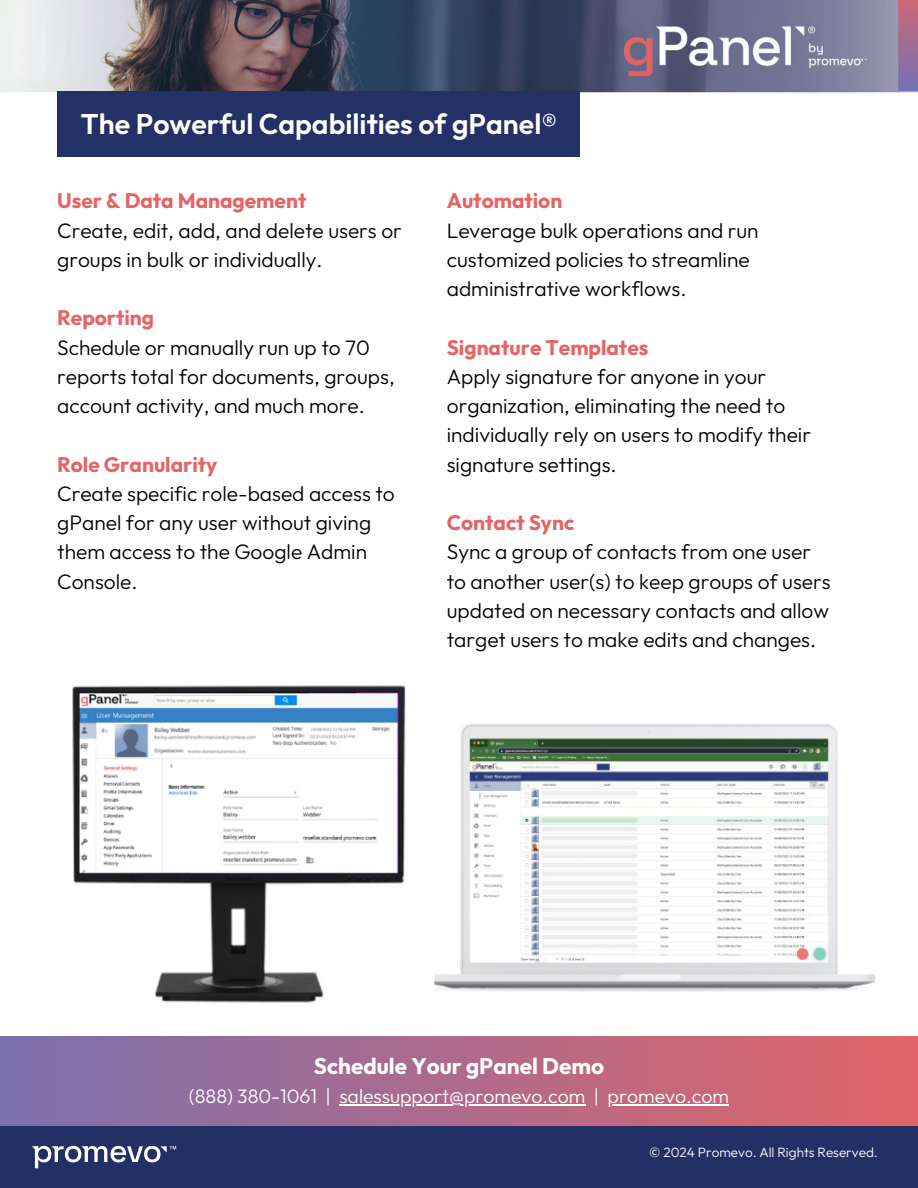
<style>
.page{position:relative;width:918px;height:1188px;background:#fff}
.page>*{position:absolute;margin:0;border:0;box-sizing:border-box;transform-origin:0 0}
.t1{font:600 28.5px "Outfit";color:#fff}
.t2{font:700 22.5px "Outfit";color:#fff}
.t3{font:300 21px/29.2px "Outfit";color:#000}
.t4{font:700 21px "Outfit";color:#e56465}
.t5{font:300 19.5px "Outfit";color:#fff}
.t6{font:300 13.5px "Outfit";color:#fff}
</style>
<div class="page">
<img style="left:0;top:0;width:918px;height:93px">
<img style="left:495px;top:723px;width:381px;height:269px">
<img style="left:72px;top:685px;width:423px;height:318px">
<div style="left:57px;top:92px;width:523px;height:65px;background:#233166"></div>
<div style="left:0;top:1125px;width:918px;height:63px;background:#233066"></div>
<svg style="left:32px;top:1146px;width:144px;height:22px"></svg>
<img style="left:0;top:1036px;width:918px;height:89px">
<hr style="left:339px;top:1104px;width:247px;height:1px;background:#fff">
<hr style="left:608px;top:1104px;width:121px;height:1px;background:#fff">
<h1 class="t1" style="left:81px;top:105px;width:478px">The Powerful Capabilities of gPanel®</h1>
<p class="t4" style="left:57px;top:187px;width:251px">User &amp; Data Management</p>
<p class="t3" style="left:57px;top:215px;width:346px">Create, edit, add, and delete users or groups in bulk or individually.</p>
<p class="t4" style="left:57px;top:304px;width:98px">Reporting</p>
<p class="t3" style="left:57px;top:332px;width:339px">Schedule or manually run up to 70 reports total for documents, groups, account activity, and much more.</p>
<p class="t4" style="left:57px;top:451px;width:162px">Role Granularity</p>
<p class="t3" style="left:57px;top:478px;width:339px">Create specific role-based access to gPanel for any user without giving them access to the Google Admin<br>Console.</p>
<p class="t4" style="left:447px;top:187px;width:117px">Automation</p>
<p class="t3" style="left:447px;top:215px;width:313px">Leverage bulk operations and run customized policies to streamline administrative workflows.</p>
<p class="t4" style="left:447px;top:334px;width:203px">Signature Templates</p>
<p class="t3" style="left:447px;top:361px;width:366px">Apply signature for anyone in your organization, eliminating the need to individually rely on users to modify their signature settings.</p>
<p class="t4" style="left:447px;top:509px;width:129px">Contact Sync</p>
<p class="t3" style="left:447px;top:537px;width:386px">Sync a group of contacts from one user to another user(s) to keep groups of users updated on necessary contacts and allow target users to make edits and changes.</p>
<p class="t2" style="left:314px;top:1051px;width:292px">Schedule Your gPanel Demo</p>
<p class="t5" style="left:189px;top:1084px;width:542px">(888) 380-1061 | salessupport@promevo.com | promevo.com</p>
<p class="t6" style="left:649px;top:1143px;width:230px">© 2024 Promevo. All Rights Reserved.</p>
</div>
